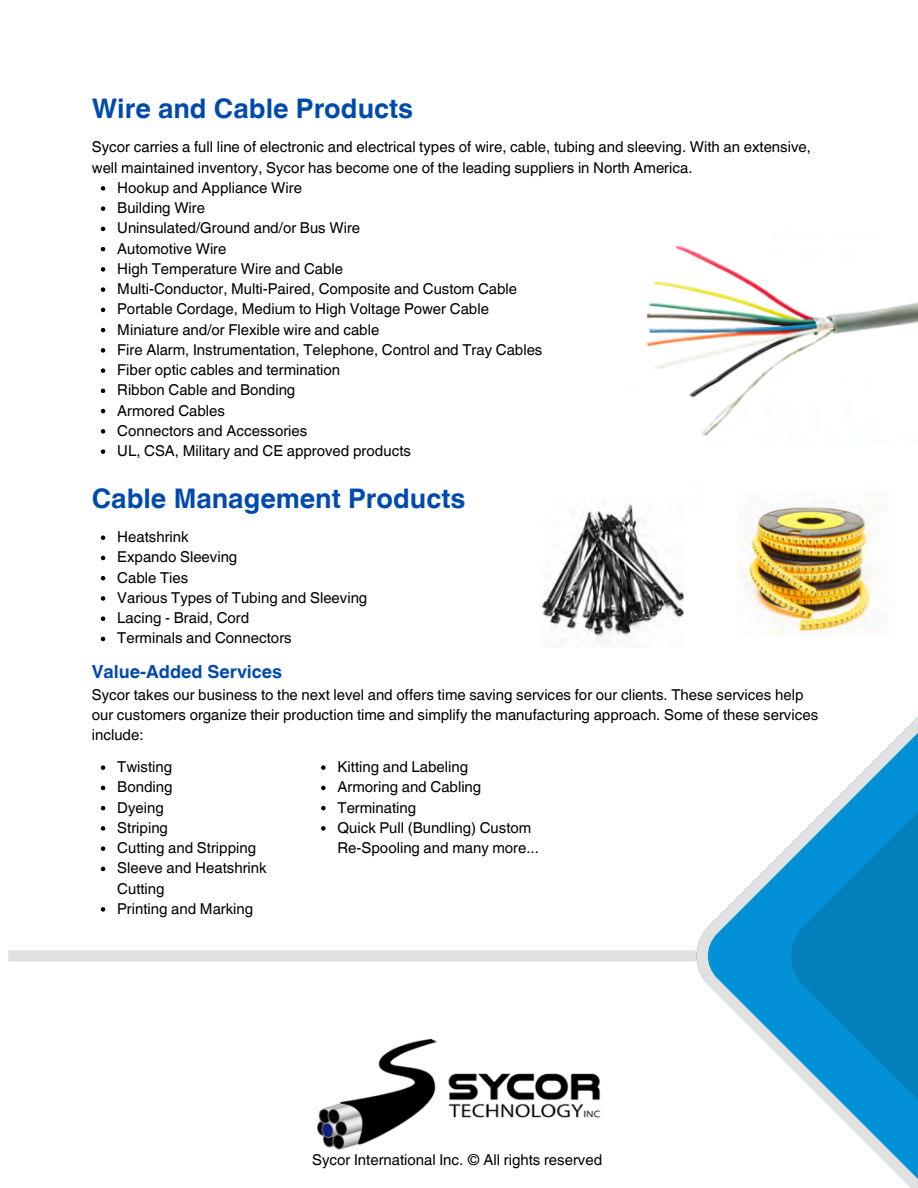
<style>
.page{position:relative;width:918px;height:1188px;background:#fff}
.page>*{position:absolute;margin:0;border:0;box-sizing:border-box;transform-origin:0 0}
.t1{font:700 27px "Helvetica World";color:#004aad}
.t2{font:700 18px "Helvetica World";color:#004aad}
.t3{font:15px/20.2px "Helvetica World";color:#000}
</style>
<div class="page">
<div style="left:8px;top:950px;width:781px;height:12px;background:#e1e1e1"></div>
<svg style="left:697px;top:717px;width:221px;height:471px"></svg>
<svg style="left:791px;top:760px;width:127px;height:392px;background:#339dd1"></svg>
<img style="left:317px;top:1040px;width:284px;height:110px">
<img style="left:646px;top:245px;width:272px;height:191px">
<img style="left:541px;top:504px;width:143px;height:139px">
<img style="left:741px;top:502px;width:136px;height:134px">
<svg style="left:101px;top:186px;width:4px;height:5px"></svg>
<svg style="left:101px;top:206px;width:4px;height:5px"></svg>
<svg style="left:101px;top:227px;width:4px;height:4px"></svg>
<svg style="left:101px;top:247px;width:4px;height:4px"></svg>
<svg style="left:101px;top:267px;width:4px;height:5px"></svg>
<svg style="left:101px;top:287px;width:4px;height:5px"></svg>
<svg style="left:101px;top:308px;width:4px;height:4px"></svg>
<svg style="left:101px;top:328px;width:4px;height:4px"></svg>
<svg style="left:101px;top:348px;width:4px;height:5px"></svg>
<svg style="left:101px;top:368px;width:4px;height:5px"></svg>
<svg style="left:101px;top:389px;width:4px;height:4px"></svg>
<svg style="left:101px;top:409px;width:4px;height:4px"></svg>
<svg style="left:101px;top:429px;width:4px;height:5px"></svg>
<svg style="left:101px;top:449px;width:4px;height:5px"></svg>
<svg style="left:101px;top:535px;width:4px;height:5px"></svg>
<svg style="left:101px;top:556px;width:4px;height:4px"></svg>
<svg style="left:101px;top:576px;width:4px;height:4px"></svg>
<svg style="left:101px;top:596px;width:4px;height:5px"></svg>
<svg style="left:101px;top:616px;width:4px;height:5px"></svg>
<svg style="left:101px;top:637px;width:4px;height:4px"></svg>
<svg style="left:101px;top:765px;width:4px;height:5px"></svg>
<svg style="left:101px;top:786px;width:4px;height:4px"></svg>
<svg style="left:101px;top:806px;width:4px;height:4px"></svg>
<svg style="left:101px;top:826px;width:4px;height:5px"></svg>
<svg style="left:101px;top:846px;width:4px;height:5px"></svg>
<svg style="left:101px;top:867px;width:4px;height:4px"></svg>
<svg style="left:101px;top:907px;width:4px;height:5px"></svg>
<svg style="left:321px;top:765px;width:5px;height:5px"></svg>
<svg style="left:321px;top:786px;width:5px;height:4px"></svg>
<svg style="left:321px;top:806px;width:5px;height:4px"></svg>
<svg style="left:321px;top:826px;width:5px;height:5px"></svg>
<h1 class="t1" style="left:92px;top:87px;width:323px">Wire and Cable Products</h1>
<p class="t3" style="left:92px;top:137px;width:721px">Sycor carries a full line of electronic and electrical types of wire, cable, tubing and sleeving. With an extensive,</p>
<p class="t3" style="left:92px;top:157px;width:602px">well maintained inventory, Sycor has become one of the leading suppliers in North America.</p>
<p class="t3" style="left:117px;top:178px;width:186px">Hookup and Appliance Wire</p>
<p class="t3" style="left:117px;top:198px;width:89px">Building Wire</p>
<p class="t3" style="left:117px;top:218px;width:244px">Uninsulated/Ground and/or Bus Wire</p>
<p class="t3" style="left:117px;top:238px;width:111px">Automotive Wire</p>
<p class="t3" style="left:117px;top:259px;width:227px">High Temperature Wire and Cable</p>
<p class="t3" style="left:117px;top:279px;width:401px">Multi-Conductor, Multi-Paired, Composite and Custom Cable</p>
<p class="t3" style="left:117px;top:299px;width:373px">Portable Cordage, Medium to High Voltage Power Cable</p>
<p class="t3" style="left:117px;top:319px;width:264px">Miniature and/or Flexible wire and cable</p>
<p class="t3" style="left:117px;top:340px;width:427px">Fire Alarm, Instrumentation, Telephone, Control and Tray Cables</p>
<p class="t3" style="left:117px;top:360px;width:224px">Fiber optic cables and termination</p>
<p class="t3" style="left:117px;top:380px;width:180px">Ribbon Cable and Bonding</p>
<p class="t3" style="left:117px;top:400px;width:109px">Armored Cables</p>
<p class="t3" style="left:117px;top:421px;width:192px">Connectors and Accessories</p>
<p class="t3" style="left:117px;top:441px;width:295px">UL, CSA, Military and CE approved products</p>
<h1 class="t1" style="left:92px;top:477px;width:375px">Cable Management Products</h1>
<p class="t3" style="left:117px;top:527px;width:252px">Heatshrink<br>Expando Sleeving<br>Cable Ties<br>Various Types of Tubing and Sleeving<br>Lacing - Braid, Cord<br>Terminals and Connectors</p>
<p class="t2" style="left:92px;top:657px;width:192px">Value-Added Services</p>
<p class="t3" style="left:92px;top:684px;width:728px">Sycor takes our business to the next level and offers time saving services for our clients. These services help our customers organize their production time and simplify the manufacturing approach. Some of these services include:</p>
<p class="t3" style="left:117px;top:757px;width:151px">Twisting<br>Bonding<br>Dyeing<br>Striping<br>Cutting and Stripping<br>Sleeve and Heatshrink<br>Cutting<br>Printing and Marking</p>
<p class="t3" style="left:338px;top:757px;width:203px">Kitting and Labeling<br>Armoring and Cabling<br>Terminating<br>Quick Pull (Bundling) Custom<br>Re-Spooling and many more...</p>
<p class="t3" style="left:312px;top:1150px;width:292px">Sycor International Inc. © All rights reserved</p>
</div>
